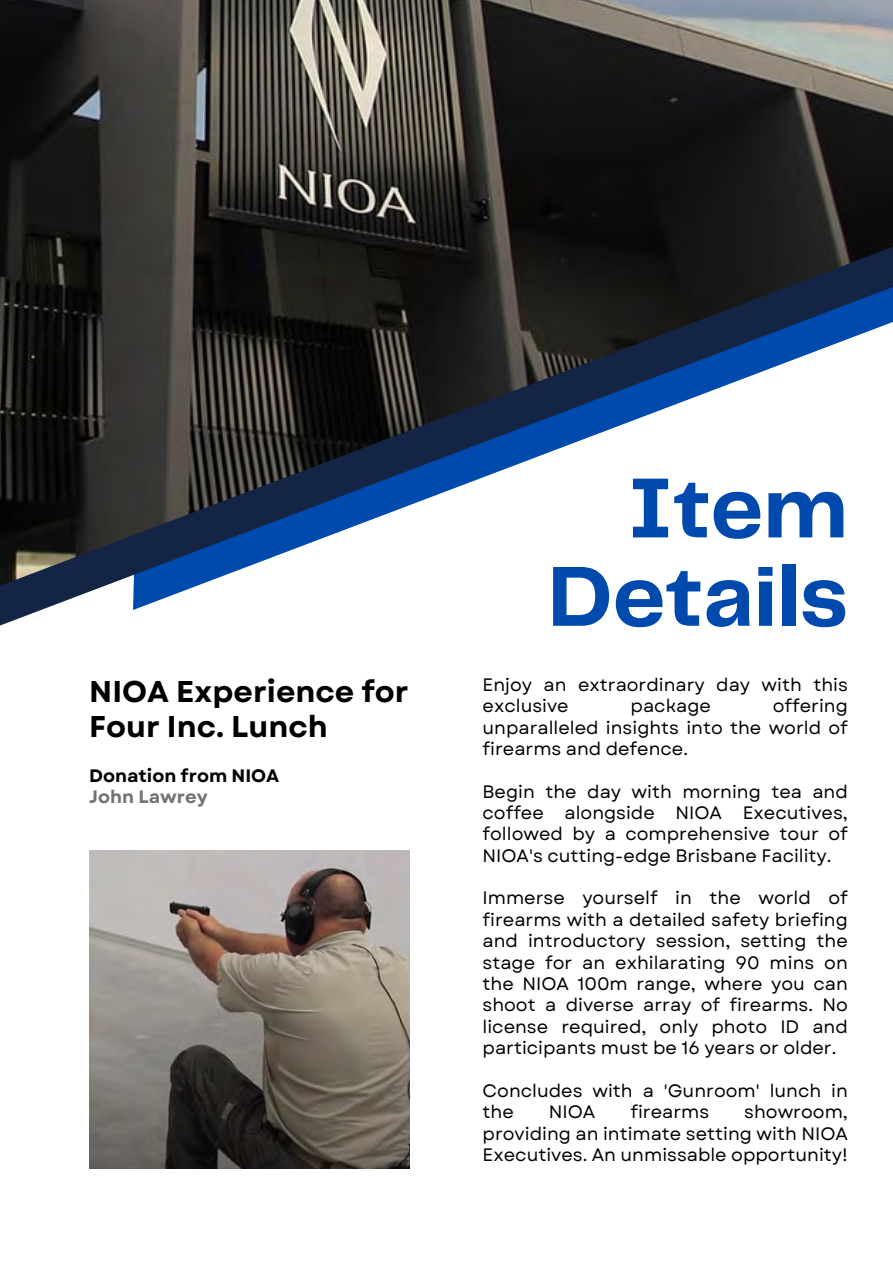
<style>
.page{position:relative;width:893px;height:1264px;background:#fff}
.page>*{position:absolute;margin:0;border:0;box-sizing:border-box;transform-origin:0 0}
.t1{font:700 88.35px/88.3px "Telegraf";color:#004aad;text-align:right}
.t2{font:700 30px/34.8px "Garet";color:#000}
.t3{font:18px/21.3px "Garet";color:#000;text-align:justify}
.t4{font:700 18px "Garet";color:#000}
.t5{font:700 18px "Garet";color:#737373}
</style>
<div class="page">
<svg style="left:0;top:592px;width:181px;height:34px"></svg>
<img style="left:0;top:0;width:892px;height:592px">
<img style="left:89px;top:850px;width:321px;height:318px">
<p class="t2" style="left:89px;top:674px;width:321px">NIOA Experience for<br>Four Inc. Lunch</p>
<p class="t4" style="left:89px;top:762px;width:191px">Donation from NIOA</p>
<p class="t5" style="left:89px;top:784px;width:120px">John Lawrey</p>
<p class="t1" style="left:548px;top:468px;width:301px">Item<br>Details</p>
<p class="t3" style="left:482px;top:674px;width:367px">Enjoy an extraordinary day with this exclusive</p>
<p class="t3" style="left:482px;top:695px;width:367px;text-indent:290px">offering unparalleled insights into the world of firearms and defence.</p>
<p class="t3" style="left:482px;top:780px;width:367px">Begin the day with morning tea and coffee alongside NIOA Executives, followed by a comprehensive tour of NIOA's cutting-edge Brisbane Facility.</p>
<p class="t3" style="left:482px;top:887px;width:367px">Immerse yourself in the world of firearms with a detailed safety briefing and introductory session, setting the stage for an exhilarating 90 mins on the NIOA 100m range, where you can shoot a diverse array of firearms. No license required, only photo ID and participants must be 16 years or older.</p>
<p class="t3" style="left:482px;top:1079px;width:367px">Concludes with a 'Gunroom' lunch in the</p>
<p class="t3" style="left:630px;top:695px;width:82px">package</p>
<p class="t3" style="left:549px;top:1101px;width:48px">NIOA</p>
<p class="t3" style="left:630px;top:1101px;width:80px">firearms</p>
<p class="t3" style="left:482px;top:1101px;width:367px;text-indent:262px">showroom, providing an intimate setting with NIOA Executives. An unmissable opportunity!</p>
</div>
